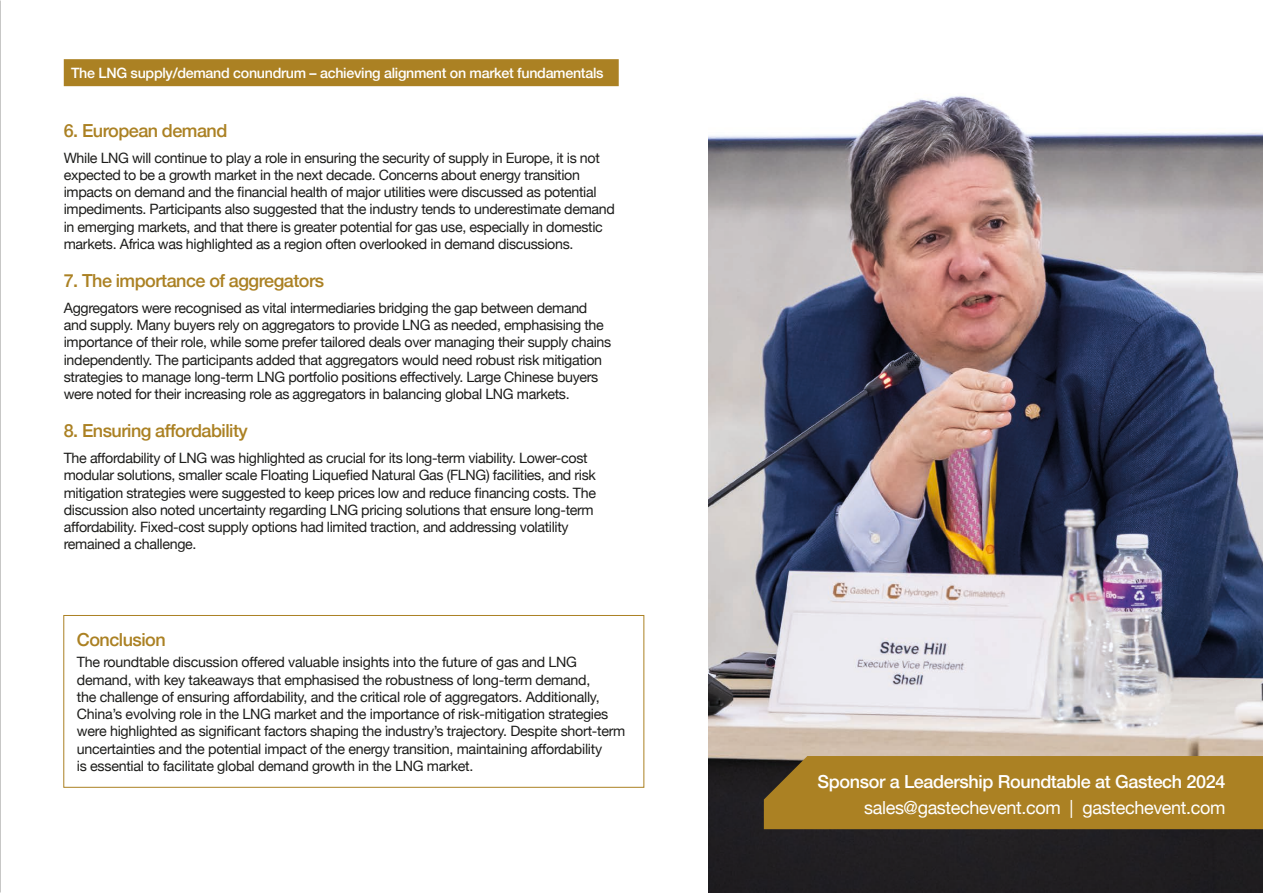
<style>
.page{position:relative;width:1263px;height:893px;background:#fff}
.page>*{position:absolute;margin:0;border:0;box-sizing:border-box;transform-origin:0 0}
.t1{font:500 18px "Helvetica Neue";letter-spacing:-.03em;color:#ab8123}
.t2{font:500 18px "Helvetica Neue";letter-spacing:-.02em;color:#fff}
.t3{font:18px "Helvetica Neue";letter-spacing:-.02em;color:#fff}
.t4{font:14.25px/17.2px "Helvetica Neue";letter-spacing:-.025em;color:#1d1d1b}
.t5{font:500 14.25px "Helvetica Neue";letter-spacing:-.02em;color:#fff}
</style>
<div class="page">
<img style="left:709px;top:96px;width:554px;height:797px">
<div style="left:764px;top:756px;width:499px;height:73px;background:#ab8123"></div>
<div style="left:63px;top:615px;width:581px;height:173px;border:1px solid #ab8123"></div>
<img style="left:0;top:0;width:1px;height:893px">
<div style="left:64px;top:59px;width:555px;height:27px;background:#ab8123"></div>
<p class="t5" style="left:71px;top:61px;width:534px">The LNG supply/demand conundrum – achieving alignment on market fundamentals</p>
<p class="t1" style="left:64px;top:116px;width:165px">6. European demand</p>
<p class="t4" style="left:64px;top:150px;width:553px">While LNG will continue to play a role in ensuring the security of supply in Europe, it is not expected to be a growth market in the next decade. Concerns about energy transition impacts on demand and the financial health of major utilities were discussed as potential impediments. Participants also suggested that the industry tends to underestimate demand in emerging markets, and that there is greater potential for gas use, especially in domestic markets. Africa was highlighted as a region often overlooked in demand discussions.</p>
<p class="t1" style="left:64px;top:266px;width:262px">7. The importance of aggregators</p>
<p class="t4" style="left:64px;top:300px;width:549px">Aggregators were recognised as vital intermediaries bridging the gap between demand and supply. Many buyers rely on aggregators to provide LNG as needed, emphasising the importance of their role, while some prefer tailored deals over managing their supply chains independently. The participants added that aggregators would need robust risk mitigation strategies to manage long-term LNG portfolio positions effectively. Large Chinese buyers were noted for their increasing role as aggregators in balancing global LNG markets.</p>
<p class="t1" style="left:64px;top:416px;width:186px">8. Ensuring affordability</p>
<p class="t4" style="left:64px;top:450px;width:534px">The affordability of LNG was highlighted as crucial for its long-term viability. Lower-cost modular solutions, smaller scale Floating Liquefied Natural Gas (FLNG) facilities, and risk mitigation strategies were suggested to keep prices low and reduce financing costs. The discussion also noted uncertainty regarding LNG pricing solutions that ensure long-term affordability. Fixed-cost supply options had limited traction, and addressing volatility remained a challenge.</p>
<p class="t1" style="left:77px;top:625px;width:90px">Conclusion</p>
<p class="t4" style="left:77px;top:654px;width:550px">The roundtable discussion offered valuable insights into the future of gas and LNG demand, with key takeaways that emphasised the robustness of long-term demand,<br>the challenge of ensuring affordability, and the critical role of aggregators. Additionally, China’s evolving role in the LNG market and the importance of risk-mitigation strategies were highlighted as significant factors shaping the industry’s trajectory. Despite short-term uncertainties and the potential impact of the energy transition, maintaining affordability<br>is essential to facilitate global demand growth in the LNG market.</p>
<p class="t2" style="left:817px;top:767px;width:409px">Sponsor a Leadership Roundtable at Gastech 2024</p>
<p class="t3" style="left:864px;top:794px;width:363px">sales@gastechevent.com | gastechevent.com</p>
</div>
